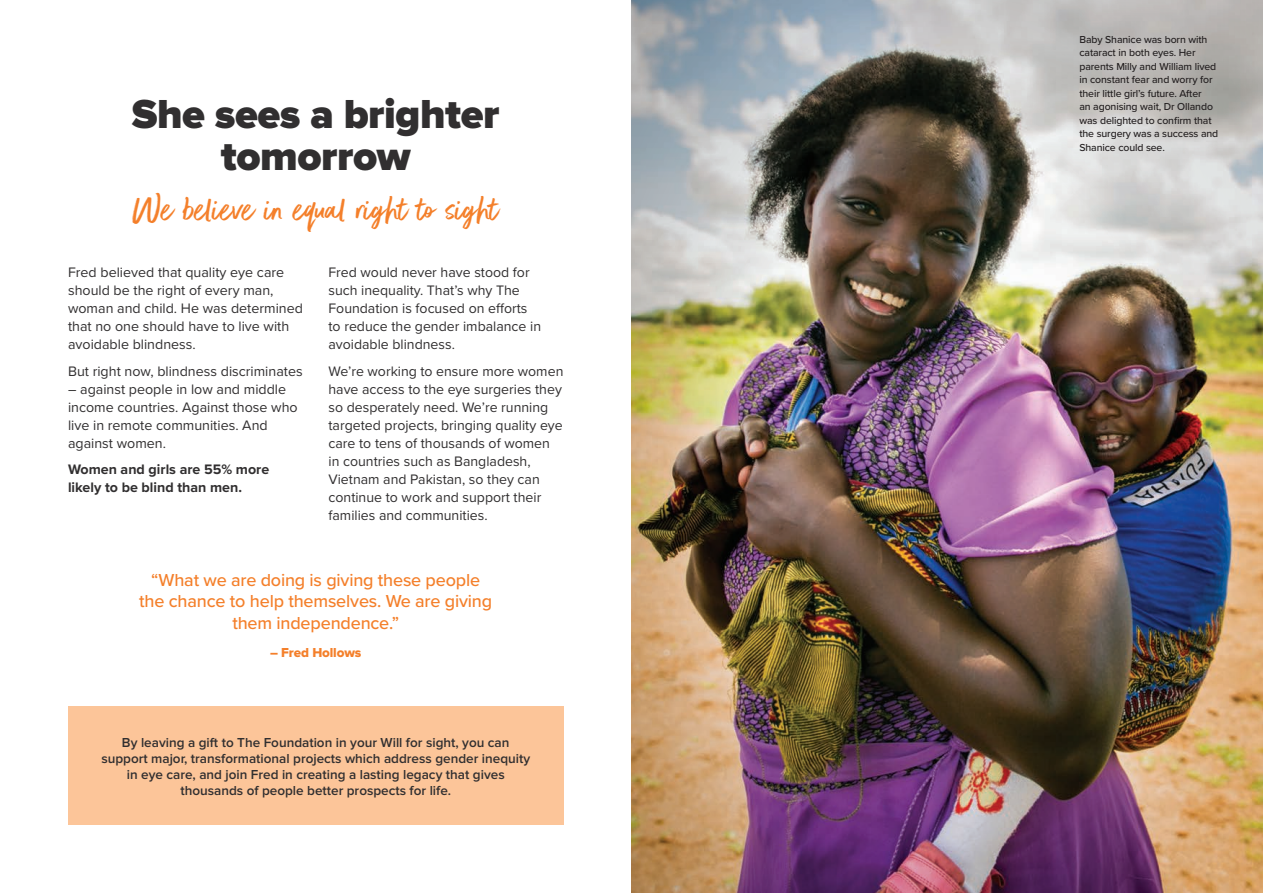
<style>
.page{position:relative;width:1263px;height:893px;background:#fff}
.page>*{position:absolute;margin:0;border:0;box-sizing:border-box;transform-origin:0 0}
.t1{font:900 42px/42px "Proxima Nova";letter-spacing:-.01em;color:#312f30;text-align:center}
.t2{font:39px "Better Times";color:#f47f2a}
.t3{font:500 18px/21.6px "Proxima Nova";letter-spacing:-.01em;color:#f47f2a;text-align:center}
.t4{font:14.25px/18px "Proxima Nova";color:#312f30}
.t5{font:700 14.25px/18px "Proxima Nova";color:#312f30}
.t6{font:600 13.5px/16.2px "Proxima Nova";color:#312f30;text-align:center}
.t7{font:13.5px "Proxima Nova Extrabld";letter-spacing:-.01em;color:#f47f2a}
.t8{font:500 10.5px/13.5px "Proxima Nova";letter-spacing:-.01em;color:#231f20}
</style>
<div class="page">
<div style="left:68px;top:706px;width:495px;height:119px;background:#fcc599"></div>
<img style="left:631px;top:0;width:632px;height:893px">
<p class="t1" style="left:132px;top:95px;width:369px">She sees a brighter tomorrow</p>
<p class="t2" style="left:133px;top:188px;width:368px">We believe in equal right to sight</p>
<p class="t4" style="left:68px;top:264px;width:236px">Fred believed that quality eye care should be the right of every man, woman and child. He was determined that no one should have to live with avoidable blindness.</p>
<p class="t4" style="left:68px;top:362px;width:236px">But right now, blindness discriminates</p>
<p class="t4" style="left:68px;top:380px;width:231px">– against people in low and middle income countries. Against those who live in remote communities. And against women.</p>
<p class="t5" style="left:68px;top:460px;width:203px">Women and girls are 55% more likely to be blind than men.</p>
<p class="t4" style="left:328px;top:264px;width:214px">Fred would never have stood for such inequality. That’s why The<br>Foundation is focused on efforts to reduce the gender imbalance in avoidable blindness.</p>
<p class="t4" style="left:328px;top:362px;width:236px">We’re working to ensure more women have access to the eye surgeries they so desperately need. We’re running targeted projects, bringing quality eye care to tens of thousands of women in countries such as Bangladesh, Vietnam and Pakistan, so they can continue to work and support their families and communities.</p>
<p class="t3" style="left:139px;top:568px;width:354px">“What we are doing is giving these people the chance to help themselves. We are giving them independence.”</p>
<p class="t7" style="left:270px;top:646px;width:93px">– Fred Hollows</p>
<p class="t6" style="left:101px;top:734px;width:430px">By leaving a gift to The Foundation in your Will for sight, you can support major, transformational projects which address gender inequity in eye care, and join Fred in creating a lasting legacy that gives thousands of people better prospects for life.</p>
<p class="t8" style="left:1079px;top:32px;width:140px">Baby Shanice was born with cataract in both eyes. Her parents Milly and William lived in constant fear and worry for their little girl’s future. After<br>an agonising wait, Dr Ollando was delighted to confirm that the surgery was a success and<br>Shanice could see.</p>
</div>
